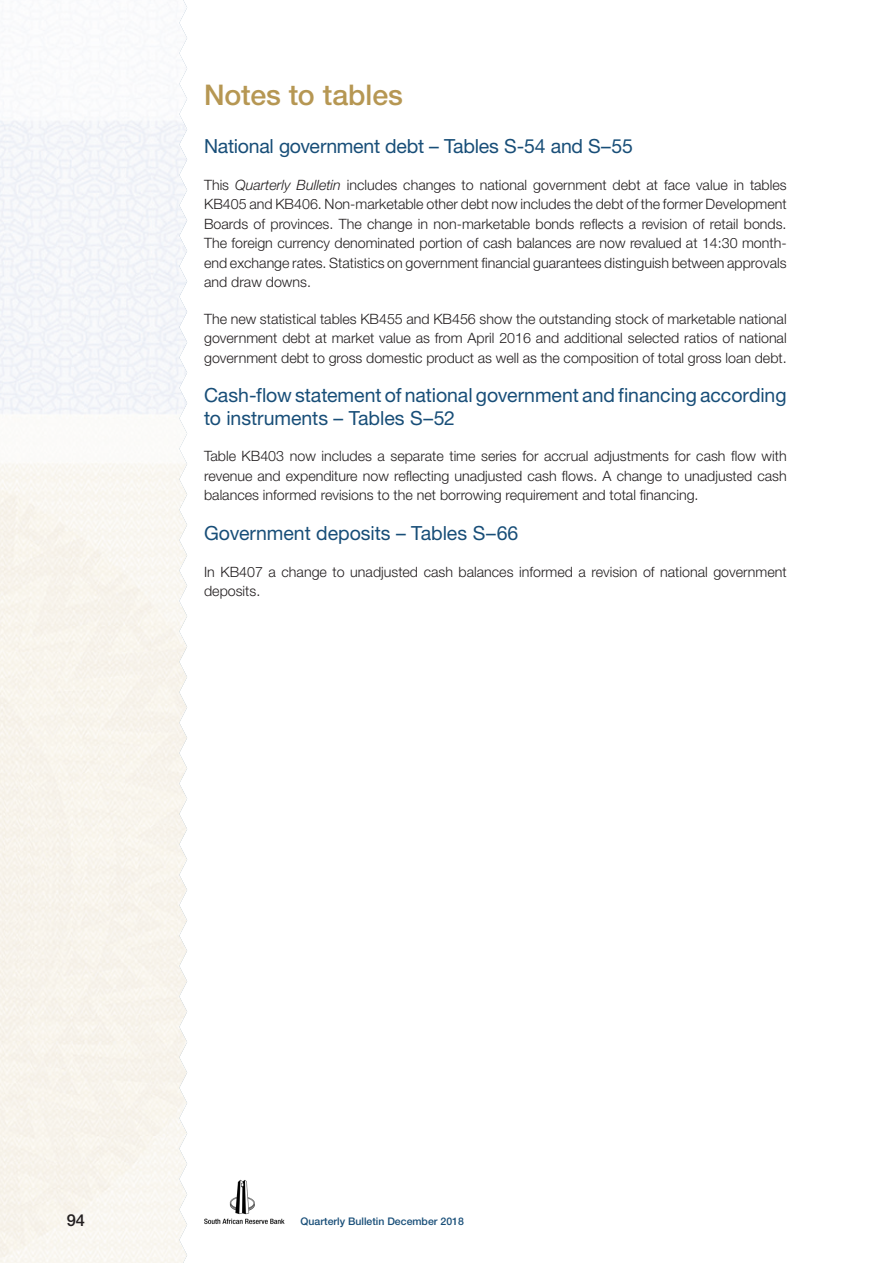
<style>
.page{position:relative;width:893px;height:1263px;background:#fff}
.page>*{position:absolute;margin:0;border:0;box-sizing:border-box;transform-origin:0 0}
.Main_Heading{font:500 28.5px "Helvetica Neue LT Pro";letter-spacing:-.005em;color:#b69753}
.Heading_level_3{font:19.5px/22.5px "Helvetica Neue LT Pro";letter-spacing:-.005em;color:#184e78}
.t1{font:500 16.5px "Helvetica Neue LT Pro";color:#231f20}
.Heading_level_3-2{font:300 14.25px/19.5px "Helvetica Neue LT Pro";color:#231f20;text-align:justify}
.t2{font:500 10.5px "Helvetica Neue LT Pro";color:#184e78}
.s1{font-style:italic}
</style>
<div class="page">
<img style="left:204px;top:1179px;width:81px;height:46px">
<p class="Main_Heading" style="left:204px;top:78px;width:200px">Notes to tables</p>
<p class="Heading_level_3" style="left:204px;top:135px;width:430px">National government debt – Tables S-54 and S–55</p>
<p class="Heading_level_3-2" style="left:204px;top:175px;width:584px">This <span class="s1">Quarterly Bulletin</span> includes changes to national government debt at face value in tables KB405 and KB406. Non-marketable other debt now includes the debt of the former Development Boards of provinces. The change in non-marketable bonds reflects a revision of retail bonds.<br>The foreign currency denominated portion of cash balances are now revalued at 14:30 month&shy;end exchange rates. Statistics on government financial guarantees distinguish between approvals and draw downs.</p>
<p class="Heading_level_3-2" style="left:204px;top:309px;width:584px">The new statistical tables KB455 and KB456 show the outstanding stock of marketable national government debt at market value as from April 2016 and additional selected ratios of national government debt to gross domestic product as well as the composition of total gross loan debt.</p>
<p class="Heading_level_3" style="left:204px;top:384px;width:584px">Cash-flow statement of national government and financing according to instruments – Tables S–52</p>
<p class="Heading_level_3-2" style="left:204px;top:446px;width:584px">Table KB403 now includes a separate time series for accrual adjustments for cash flow with revenue and expenditure now reflecting unadjusted cash flows. A change to unadjusted cash balances informed revisions to the net borrowing requirement and total financing.</p>
<p class="Heading_level_3" style="left:204px;top:521px;width:316px">Government deposits – Tables S–66</p>
<p class="Heading_level_3-2" style="left:204px;top:561px;width:584px">In KB407 a change to unadjusted cash balances informed a revision of national government deposits.</p>
<p class="t1" style="left:67px;top:1210px;width:20px">94</p>
<p class="t2" style="left:301px;top:1214px;width:165px">Quarterly Bulletin December 2018</p>
</div>
